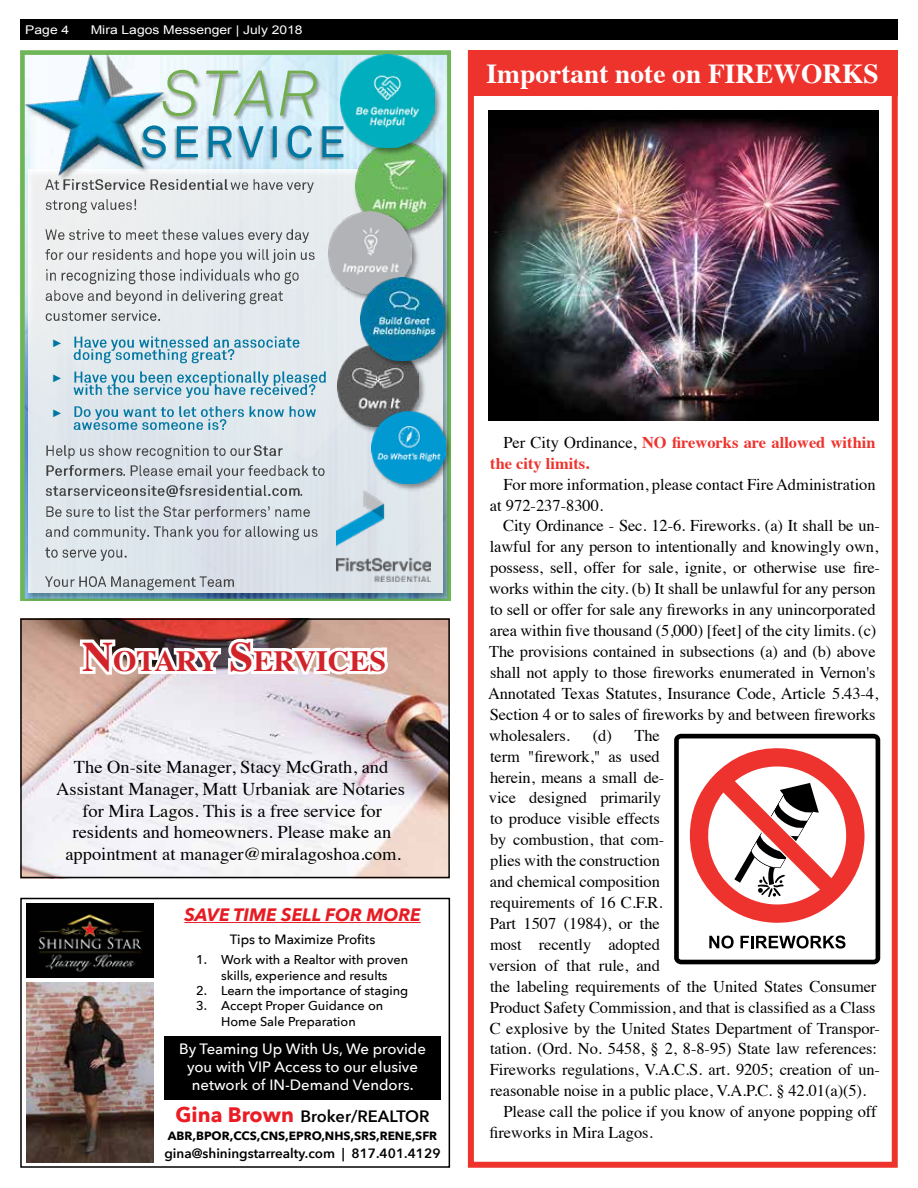
<style>
.page{position:relative;width:918px;height:1188px;background:#fff}
.page>*{position:absolute;margin:0;border:0;box-sizing:border-box;transform-origin:0 0}
.t1{font:700 29.4px "Times";color:#d2232a}
.t2{font:700 27.45px "Times";color:#fff}
.t3{font:18px/21.6px "Times";color:#000;text-align:center}
.t4{font:italic 700 18px "Avenir Next";color:#e71c23}
.t5{font:16.5px/20.9px "Times";letter-spacing:-.005em;color:#000}
.t6{font:700 16.5px/21px "Times";color:#ee332d}
.t7{font:600 16.5px "Avenir Next";color:#000}
.t8{font:500 15px/18px "Avenir Next";color:#fff;text-align:center}
.t9{font:600 13.5px "Avenir Next";color:#000}
.t10{font:500 13.5px "Avenir Next";color:#000}
.t11{font:500 12.75px/15.3px "Avenir Next";color:#000;text-align:center}
.t12{font:700 12px "Avenir Next";color:#000}
.t13{font:12px "Arial";color:#fff;scale:1.16 1}
.t14{font:10.8px "Arial";color:#0077a3}
.s1{font-size:42px}
.s2{font-weight:700;font-size:20.85px;color:#eb1c24}
.s3{font-weight:400;color:#000}
</style>
<div class="page">
<img style="left:180px;top:57px;width:99px;height:44px">
<img style="left:279px;top:51px;width:129px;height:50px">
<img style="left:180px;top:101px;width:137px;height:16px">
<img style="left:180px;top:117px;width:137px;height:49px">
<img style="left:317px;top:101px;width:35px;height:65px">
<img style="left:25px;top:166px;width:425px;height:434px">
<div style="left:28px;top:169px;width:415px;height:424px;background:#e2e9ed"></div>
<img style="left:45px;top:187px;width:18px;height:6px">
<img style="left:63px;top:179px;width:168px;height:14px">
<img style="left:231px;top:179px;width:83px;height:14px">
<img style="left:45px;top:197px;width:98px;height:17px">
<img style="left:45px;top:226px;width:264px;height:17px">
<img style="left:45px;top:246px;width:270px;height:18px">
<img style="left:45px;top:267px;width:254px;height:17px">
<img style="left:45px;top:287px;width:238px;height:17px">
<img style="left:45px;top:308px;width:115px;height:13px">
<img style="left:74px;top:336px;width:226px;height:12px">
<img style="left:73px;top:347px;width:176px;height:17px">
<img style="left:74px;top:371px;width:252px;height:11px">
<img style="left:73px;top:382px;width:253px;height:16px">
<img style="left:74px;top:406px;width:242px;height:11px">
<img style="left:73px;top:417px;width:154px;height:13px">
<img style="left:46px;top:445px;width:208px;height:14px">
<img style="left:254px;top:445px;width:29px;height:11px">
<img style="left:46px;top:465px;width:76px;height:11px">
<img style="left:122px;top:465px;width:203px;height:15px">
<img style="left:45px;top:483px;width:255px;height:17px">
<img style="left:46px;top:503px;width:264px;height:17px">
<img style="left:45px;top:524px;width:273px;height:17px">
<img style="left:45px;top:547px;width:82px;height:14px">
<img style="left:45px;top:574px;width:197px;height:17px">
<img style="left:352px;top:138px;width:98px;height:101px">
<img style="left:355px;top:157px;width:88px;height:72px">
<img style="left:358px;top:371px;width:67px;height:61px">
<img style="left:337px;top:349px;width:82px;height:77px">
<img style="left:328px;top:209px;width:93px;height:88px">
<img style="left:329px;top:212px;width:82px;height:82px">
<img style="left:337px;top:52px;width:107px;height:105px">
<img style="left:341px;top:55px;width:93px;height:92px">
<img style="left:357px;top:275px;width:93px;height:96px">
<img style="left:361px;top:278px;width:84px;height:83px">
<img style="left:368px;top:408px;width:82px;height:85px">
<img style="left:372px;top:411px;width:73px;height:73px">
<img style="left:337px;top:491px;width:93px;height:91px">
<img style="left:20px;top:51px;width:160px;height:136px">
<img style="left:20px;top:51px;width:150px;height:127px">
<svg style="left:20px;top:618px;width:430px;height:261px"></svg>
<svg style="left:77px;top:625px;width:316px;height:59px"></svg>
<div style="left:468px;top:51px;width:430px;height:1117px;border:6px solid #ee332d"></div>
<div style="left:468px;top:51px;width:430px;height:45px;background:#ee332d"></div>
<svg style="left:674px;top:734px;width:206px;height:230px"></svg>
<svg style="left:690px;top:747px;width:175px;height:177px"></svg>
<svg style="left:709px;top:936px;width:25px;height:13px"></svg>
<svg style="left:740px;top:936px;width:106px;height:13px"></svg>
<img style="left:489px;top:110px;width:390px;height:311px">
<div style="left:20px;top:20px;width:878px;height:20px;background:#000"></div>
<div style="left:164px;top:1036px;width:277px;height:63px;background:#000"></div>
<img style="left:26px;top:982px;width:128px;height:181px">
<img style="left:26px;top:903px;width:128px;height:75px">
<hr style="left:184px;top:922px;width:237px;height:1px;background:#e71c23">
<div style="left:20px;top:898px;width:430px;height:270px;border:2px solid #000"></div>
<p class="t13" style="left:25px;top:22px;width:39px">Page 4</p>
<p class="t13" style="left:91px;top:22px;width:184px">Mira Lagos Messenger | July 2018</p>
<h2 class="t2" style="left:487px;top:47px;width:394px">Important note on FIREWORKS</h2>
<p class="t14" style="left:52px;top:336px;width:12px">►</p>
<p class="t14" style="left:52px;top:371px;width:12px">►</p>
<p class="t14" style="left:52px;top:406px;width:12px">►</p>
<h1 class="t1" style="left:82px;top:633px;width:303px"><span class="s1">N</span>OTARY <span class="s1">S</span>ERVICES</h1>
<p class="t3" style="left:56px;top:755px;width:350px">The On-site Manager, Stacy McGrath, and Assistant Manager, Matt Urbaniak are Notaries for Mira Lagos. This is a free service for residents and homeowners. Please make an appointment at manager@miralagoshoa.com.</p>
<p class="t4" style="left:184px;top:899px;width:238px">SAVE TIME SELL FOR MORE</p>
<p class="t10" style="left:230px;top:927px;width:147px">Tips to Maximize Profits</p>
<p class="t11" style="left:196px;top:952px;width:214px">1. Work with a Realtor with proven skills, experience and results</p>
<p class="t11" style="left:196px;top:982px;width:214px">2. Learn the importance of staging</p>
<p class="t11" style="left:196px;top:998px;width:189px">3. Accept Proper Guidance on<br>Home Sale Preparation</p>
<p class="t8" style="left:179px;top:1040px;width:248px">By Teaming Up With Us, We provide you with VIP Access to our elusive network of IN-Demand Vendors.</p>
<p class="t7" style="left:176px;top:1102px;width:256px"><span class="s2">Gina Brown</span> Broker/REALTOR</p>
<p class="t12" style="left:168px;top:1125px;width:271px">ABR,BPOR,CCS,CNS,EPRO,NHS,SRS,RENE,SFR</p>
<p class="t9" style="left:164px;top:1141px;width:278px">gina@shiningstarrealty.com | 817.401.4129</p>
<p class="t6" style="left:490px;top:430px;width:387px;text-indent:13px"><span class="s3">Per City Ordinance,</span> NO fireworks are allowed within the city limits.</p>
<p class="t5" style="left:490px;top:472px;width:387px;text-indent:13px">For more information, please contact Fire Administration at 972-237-8300.</p>
<p class="t5" style="left:488px;top:514px;width:394px;text-indent:15px">City Ordinance - Sec. 12-6. Fireworks. (a) It shall be un&shy;lawful for any person to intentionally and knowingly own, possess, sell, offer for sale, ignite, or otherwise use fire&shy;works within the city. (b) It shall be unlawful for any person to sell or offer for sale any fireworks in any unincorporated area within five thousand (5,000) [feet] of the city limits. (c)<br>The provisions contained in subsections (a) and (b) above shall not apply to those fireworks enumerated in Vernon's Annotated Texas Statutes, Insurance Code, Article 5.43-4, Section 4 or to sales of fireworks by and between fireworks wholesalers.</p>
<p class="t5" style="left:593px;top:723px;width:69px">(d) The</p>
<p class="t5" style="left:490px;top:744px;width:171px">term "firework," as used</p>
<p class="t5" style="left:490px;top:765px;width:176px">herein, means a small de-</p>
<p class="t5" style="left:489px;top:786px;width:174px">vice designed primarily</p>
<p class="t5" style="left:490px;top:807px;width:171px">to produce visible effects</p>
<p class="t5" style="left:490px;top:828px;width:176px">by combustion, that com-</p>
<p class="t5" style="left:490px;top:849px;width:171px">plies with the construction</p>
<p class="t5" style="left:490px;top:870px;width:172px">and chemical composition</p>
<p class="t5" style="left:490px;top:891px;width:174px">requirements of 16 C.F.R.</p>
<p class="t5" style="left:490px;top:912px;width:172px">Part 1507 (1984), or the</p>
<p class="t5" style="left:490px;top:933px;width:171px">most recently adopted</p>
<p class="t5" style="left:489px;top:953px;width:172px">version of that rule, and</p>
<p class="t5" style="left:490px;top:974px;width:388px">the labeling requirements of the United States Consumer</p>
<p class="t5" style="left:490px;top:995px;width:387px">Product Safety Commission, and that is classified as a Class</p>
<p class="t5" style="left:490px;top:1016px;width:392px">C explosive by the United States Department of Transpor-</p>
<p class="t5" style="left:490px;top:1037px;width:388px">tation. (Ord. No. 5458, § 2, 8-8-95) State law references:</p>
<p class="t5" style="left:490px;top:1058px;width:392px">Fireworks regulations, V.A.C.S. art. 9205; creation of un-</p>
<p class="t5" style="left:490px;top:1079px;width:377px">reasonable noise in a public place, V.A.P.C. § 42.01(a)(5).</p>
<p class="t5" style="left:503px;top:1100px;width:375px">Please call the police if you know of anyone popping off</p>
<p class="t5" style="left:489px;top:1121px;width:165px">fireworks in Mira Lagos.</p>
</div>
